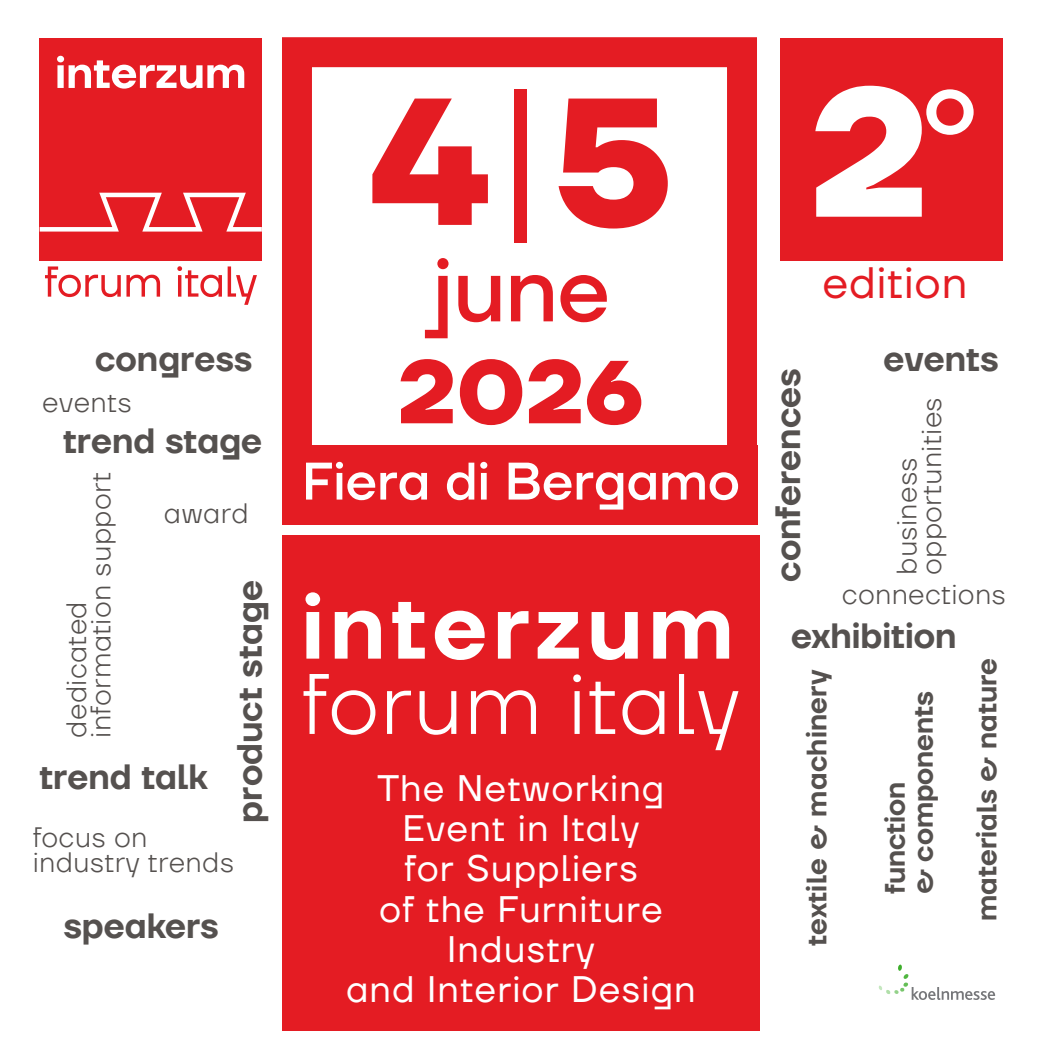
<style>
.page{position:relative;width:1042px;height:1042px;background:#fff}
.page>*{position:absolute;margin:0;border:0;box-sizing:border-box;transform-origin:0 0}
.t1{font:700 180.42px "TT Firs Neue Trl";color:#e41c23}
.t2{font:600 91.35px "TT Firs Neue Trl";letter-spacing:.06em;color:#fff}
.t3{font:500 89.08px "TT Firs Neue Trl";color:#e41c23}
.t4{font:700 89.08px "TT Firs Neue Trl";color:#e41c23}
.t5{font:300 85.58px "TT Firs Neue Trl";letter-spacing:.01em;color:#fff}
.t6{font:52.68px "TT Firs Neue Trial Var Roman";color:#fff}
.t7{font:43.75px "TT Firs Neue Trl";letter-spacing:.02em;color:#e41c23}
.t8{font:36.75px/40.2px "TT Firs Neue Trial Var Roman";letter-spacing:.03em;color:#fff;text-align:center}
.t9{font:600 35px "TT Firs Neue Trl";color:#55514f}
.t10{font:300 28px/24.5px "TT Firs Neue Trl";letter-spacing:.01em;color:#55514f}
.t11{font:600 28px/28px "TT Firs Neue Trl";color:#55514f}
.s1{font-family:"TT Firs Neue Trial Var Roman";font-weight:400;font-size:180.08px}
.s2{font-size:182px;color:#fff}
.s3{font-weight:300;font-size:182px;color:#fff}
</style>
<div class="page">
<div style="left:282px;top:535px;width:478px;height:495px;background:#e41c23"></div>
<div style="left:282px;top:37px;width:475px;height:423px;border:30px solid #e41c23"></div>
<div style="left:282px;top:445px;width:475px;height:80px;background:#e41c23"></div>
<div style="left:40px;top:39px;width:222px;height:222px;background:#e41c23"></div>
<svg style="left:40px;top:193px;width:222px;height:39px"></svg>
<svg style="left:57px;top:56px;width:187px;height:33px"></svg>
<svg style="left:45px;top:266px;width:115px;height:31px"></svg>
<svg style="left:177px;top:266px;width:45px;height:31px"></svg>
<svg style="left:228px;top:266px;width:29px;height:39px"></svg>
<div style="left:780px;top:39px;width:222px;height:222px;background:#e41c23"></div>
<svg style="left:878px;top:964px;width:117px;height:36px"></svg>
<p class="t9" style="left:95px;top:335px;width:159px">congress</p>
<p class="t10" style="left:42px;top:389px;width:91px">events</p>
<p class="t9" style="left:63px;top:417px;width:201px">trend stage</p>
<p class="t10" style="left:63px;top:737px;width:267px;rotate:-90deg">dedicated information support</p>
<p class="t10" style="left:164px;top:500px;width:86px">award</p>
<p class="t9" style="left:226px;top:822px;width:244px;rotate:-90deg">product stage</p>
<p class="t9" style="left:39px;top:753px;width:170px">trend talk</p>
<p class="t10" style="left:33px;top:824px;width:203px">focus on industry trends</p>
<p class="t9" style="left:63px;top:901px;width:157px">speakers</p>
<h1 class="t1" style="left:369px;top:38px;width:613px">4<span class="s1">|</span>5 <span class="s2">2</span><span class="s3">°</span></h1>
<h3 class="t3" style="left:432px;top:229px;width:178px">june</h3>
<h3 class="t4" style="left:398px;top:331px;width:248px">2026</h3>
<h3 class="t6" style="left:302px;top:445px;width:439px">Fiera di Bergamo</h3>
<h3 class="t7" style="left:822px;top:253px;width:146px">edition</h3>
<p class="t9" style="left:883px;top:335px;width:117px">events</p>
<p class="t9" style="left:764px;top:582px;width:215px;rotate:-90deg">conferences</p>
<p class="t10" style="left:894px;top:575px;width:179px;rotate:-90deg">business opportunities</p>
<h2 class="t2" style="left:301px;top:564px;width:434px">interzum</h2>
<h3 class="t5" style="left:301px;top:646px;width:439px">forum italy</h3>
<h3 class="t8" style="left:346px;top:767px;width:351px">The Networking<br>Event in Italy<br>for Suppliers<br>of the Furniture<br>Industry<br>and Interior Design</h3>
<p class="t10" style="left:842px;top:581px;width:165px">connections</p>
<p class="t9" style="left:791px;top:612px;width:167px">exhibition</p>
<p class="t11" style="left:802px;top:946px;width:278px;rotate:-90deg">textile &amp; machinery</p>
<p class="t11" style="left:881px;top:894px;width:205px;rotate:-90deg">function<br>&amp; components</p>
<p class="t11" style="left:972px;top:920px;width:264px;rotate:-90deg">materials &amp; nature</p>
</div>
